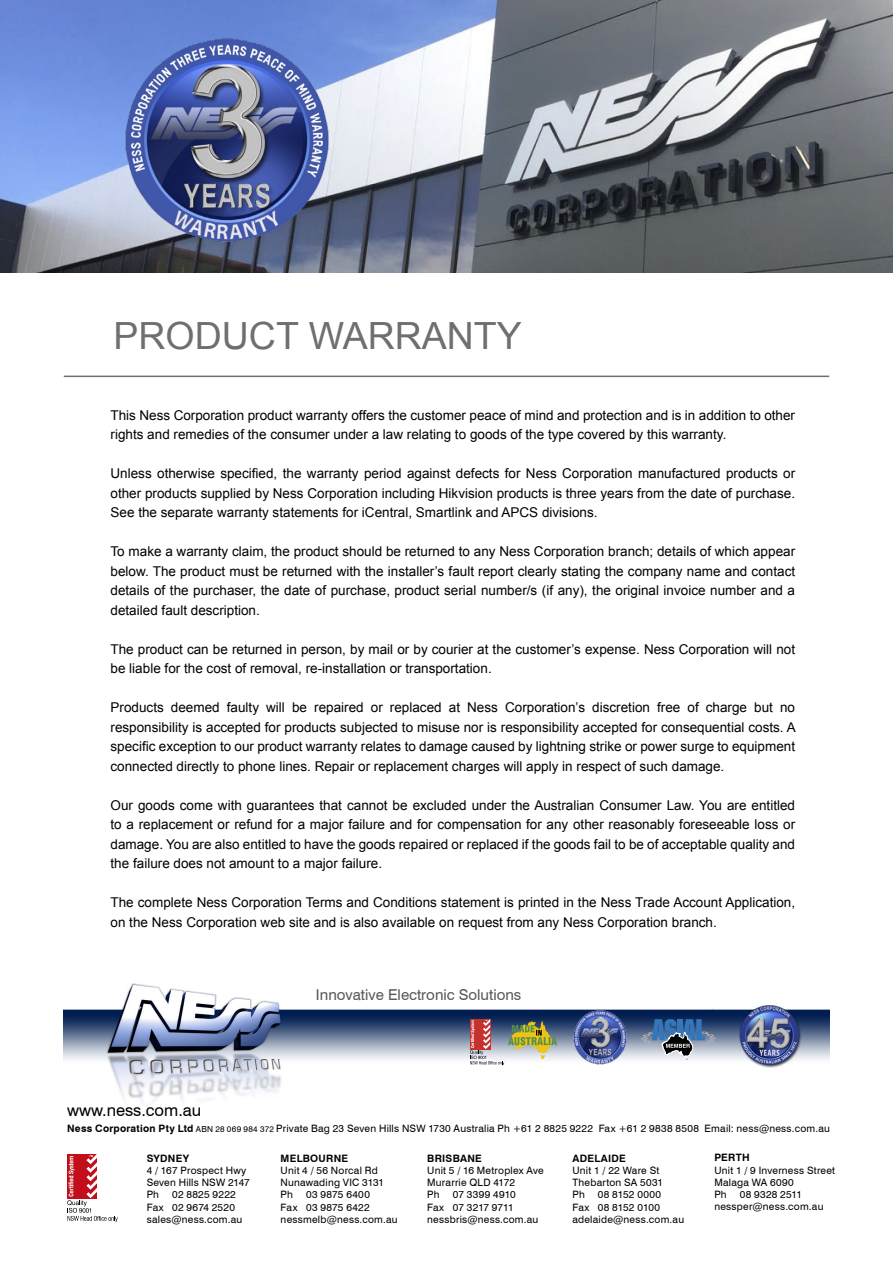
<style>
.page{position:relative;width:893px;height:1263px;background:#fff}
.page>*{position:absolute;margin:0;border:0;box-sizing:border-box;transform-origin:0 0}
.t1{font:37.5px "Arial";color:#6f6f6e}
.t2{font:16.5px "Swiss 721 BT";color:#000}
.t3{font:15px "Swiss 721 BT";color:#585857}
.t4{font:13.5px/19.5px "Arial";color:#000;text-align:justify}
.t5{font:10.2px/12.3px "Swiss 721 BT";letter-spacing:.025em;color:#000}
.t6{font:700 10.2px "Swiss 721 BT";letter-spacing:.025em;color:#000}
.s1{font-weight:700}
.s2{font-size:8.25px}
</style>
<div class="page">
<img style="left:0;top:0;width:893px;height:273px">
<img style="left:64px;top:983px;width:765px;height:119px">
<svg style="left:470px;top:1019px;width:87px;height:46px;background:#a89a88"></svg>
<img style="left:568px;top:1007px;width:64px;height:62px">
<svg style="left:641px;top:1019px;width:75px;height:42px;background:#758ca8"></svg>
<img style="left:106px;top:25px;width:242px;height:237px">
<hr style="left:64px;top:376px;width:765px;height:1px;background:#6f6f6e">
<svg style="left:67px;top:1154px;width:51px;height:68px"></svg>
<img style="left:730px;top:997px;width:79px;height:77px">
<h1 class="t1" style="left:114px;top:311px;width:134px">Product</h1>
<h1 class="t1" style="left:309px;top:311px;width:140px">Warranty</h1>
<p class="t4" style="left:111px;top:406px;width:686px">This Ness Corporation product warranty offers the customer peace of mind and protection and is in addition to other rights and remedies of the consumer under a law relating to goods of the type covered by this warranty.</p>
<p class="t4" style="left:111px;top:464px;width:686px">Unless otherwise specified, the warranty period against defects for Ness Corporation manufactured products or other products supplied by Ness Corporation including Hikvision products is three years from the date of purchase.<br>See the separate warranty statements for iCentral, Smartlink and APCS divisions.</p>
<p class="t4" style="left:111px;top:542px;width:686px">To make a warranty claim, the product should be returned to any Ness Corporation branch; details of which appear below. The product must be returned with the installer’s fault report clearly stating the company name and contact details of the purchaser, the date of purchase, product serial number/s (if any), the original invoice number and a detailed fault description.</p>
<p class="t4" style="left:111px;top:640px;width:686px">The product can be returned in person, by mail or by courier at the customer’s expense. Ness Corporation will not be liable for the cost of removal, re-installation or transportation.</p>
<p class="t4" style="left:111px;top:698px;width:687px">Products deemed faulty will be repaired or replaced at Ness Corporation’s discretion free of charge but no responsibility is accepted for products subjected to misuse nor is responsibility accepted for consequential costs. A specific exception to our product warranty relates to damage caused by lightning strike or power surge to equipment connected directly to phone lines. Repair or replacement charges will apply in respect of such damage.</p>
<p class="t4" style="left:111px;top:796px;width:686px">Our goods come with guarantees that cannot be excluded under the Australian Consumer Law. You are entitled to a replacement or refund for a major failure and for compensation for any other reasonably foreseeable loss or damage. You are also entitled to have the goods repaired or replaced if the goods fail to be of acceptable quality and the failure does not amount to a major failure.</p>
<p class="t4" style="left:111px;top:893px;width:686px">The complete Ness Corporation Terms and Conditions statement is printed in the Ness Trade Account Application, on the Ness Corporation web site and is also available on request from any Ness Corporation branch.</p>
<p class="t3" style="left:316px;top:986px;width:207px">Innovative Electronic Solutions</p>
<p class="t2" style="left:67px;top:1100px;width:136px">www.ness.com.au</p>
<p class="t5" style="left:67px;top:1122px;width:764px"><span class="s1">NESS CORPORATION PTY LTD</span> <span class="s2">ABN 28 069 984 372</span> Private Bag 23 Seven Hills NSW 1730 Australia Ph +61 2 8825 9222 Fax +61 2 9838 8508 Email: ness@ness.com.au</p>
<p class="t6" style="left:147px;top:1152px;width:44px">SYDNEY</p>
<p class="t5" style="left:147px;top:1164px;width:105px">4 / 167 Prospect Hwy<br>Seven Hills NSW 2147<br>Ph</p>
<p class="t5" style="left:147px;top:1188px;width:97px;text-indent:26px">02 8825 9222<br>Fax 02 9674 2520 sales@ness.com.au</p>
<p class="t6" style="left:281px;top:1152px;width:69px">MELBOURNE</p>
<p class="t5" style="left:281px;top:1164px;width:105px">Unit 4 / 56 Norcal Rd<br>Nunawading VIC 3131<br>Ph</p>
<p class="t5" style="left:281px;top:1188px;width:119px;text-indent:26px">03 9875 6400<br>Fax 03 9875 6422 nessmelb@ness.com.au</p>
<p class="t6" style="left:427px;top:1152px;width:56px">BRISBANE</p>
<p class="t5" style="left:427px;top:1164px;width:118px">Unit 5 / 16 Metroplex Ave<br>Murarrie QLD 4172<br>Ph</p>
<p class="t5" style="left:427px;top:1188px;width:113px;text-indent:26px">07 3399 4910<br>Fax 07 3217 9711 nessbris@ness.com.au</p>
<p class="t6" style="left:572px;top:1152px;width:55px">ADELAIDE</p>
<p class="t5" style="left:572px;top:1164px;width:92px">Unit 1 / 22 Ware St<br>Thebarton SA 5031<br>Ph</p>
<p class="t5" style="left:572px;top:1188px;width:113px;text-indent:26px">08 8152 0000<br>Fax 08 8152 0100 adelaide@ness.com.au</p>
<p class="t6" style="left:714px;top:1152px;width:37px">PERTH</p>
<p class="t5" style="left:714px;top:1164px;width:122px">Unit 1 / 9 Inverness Street<br>Malaga WA 6090<br>Ph</p>
<p class="t5" style="left:714px;top:1188px;width:111px;text-align:center">08 9328 2511 nessper@ness.com.au</p>
</div>
